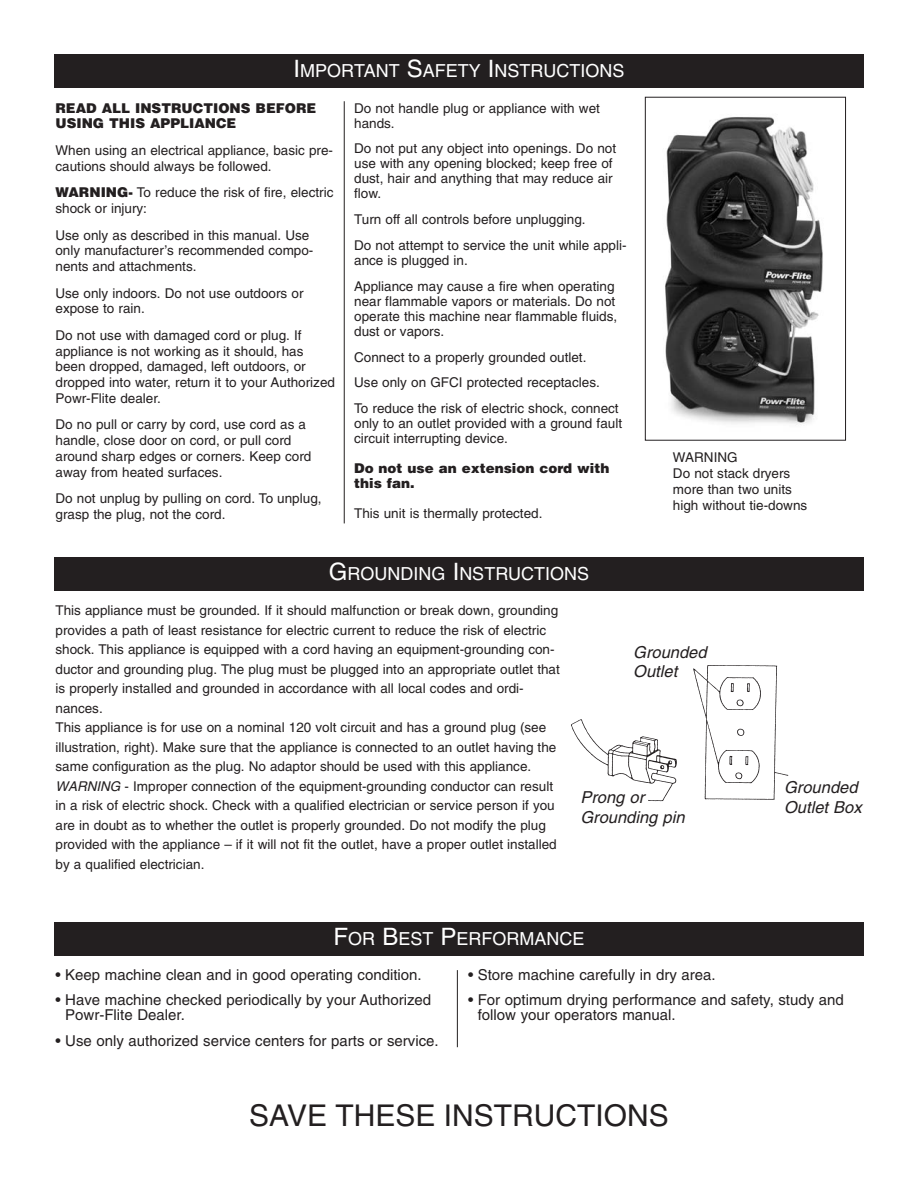
<style>
.page{position:relative;width:918px;height:1188px;background:#fff}
.page>*{position:absolute;margin:0;border:0;box-sizing:border-box;transform-origin:0 0}
.t1{font:30px "Helvetica";color:#231f20}
.t2{font:18px "Helvetica";color:#fff}
.t3{font:italic 16.5px/19.8px "Helvetica";color:#231f20}
.t4{font:15px/15px "Helvetica";color:#231f20}
.t5{font:13.5px/19.5px "Helvetica";color:#231f20}
.t6{font:900 13.5px/15.9px "Helvetica";color:#231f20}
.s1{font-size:24px}
.s2{font-weight:900}
.s3{font-style:italic}
</style>
<div class="page">
<div style="left:54px;top:557px;width:810px;height:34px;background:#231f20"></div>
<img style="left:571px;top:665px;width:218px;height:137px">
<div style="left:54px;top:54px;width:810px;height:34px;background:#231f20"></div>
<div style="left:54px;top:922px;width:810px;height:34px;background:#231f20"></div>
<hr style="left:344px;top:101px;width:1px;height:422px;background:#231f20">
<hr style="left:457px;top:970px;width:1px;height:77px;background:#231f20">
<img style="left:665px;top:117px;width:158px;height:308px">
<div style="left:645px;top:97px;width:201px;height:343px;border:1px solid #231f20"></div>
<h2 class="t2" style="left:294px;top:64px;width:332px"><span class="s1">I</span>MPORTANT <span class="s1">S</span>AFETY <span class="s1">I</span>NSTRUCTIONS</h2>
<p class="t6" style="left:55px;top:100px;width:262px">READ ALL INSTRUCTIONS BEFORE<br>USING THIS APPLIANCE</p>
<p class="t5" style="left:55px;top:144px;width:279px;line-height:15.8px">When using an electrical appliance, basic pre&shy;cautions should always be followed.</p>
<p class="t5" style="left:55px;top:186px;width:279px;line-height:15.8px"><span class="s2">WARNING-</span> To reduce the risk of fire, electric shock or injury:</p>
<p class="t5" style="left:55px;top:228px;width:259px;line-height:15.8px">Use only as described in this manual. Use only manufacturer’s recommended compo&shy;nents and attachments.</p>
<p class="t5" style="left:55px;top:286px;width:250px;line-height:15.8px">Use only indoors. Do not use outdoors or expose to rain.</p>
<p class="t5" style="left:55px;top:328px;width:281px;line-height:15.8px">Do not use with damaged cord or plug. If appliance is not working as it should, has been dropped, damaged, left outdoors, or dropped into water, return it to your Authorized Powr-Flite dealer.</p>
<p class="t5" style="left:55px;top:418px;width:257px;line-height:15.8px">Do no pull or carry by cord, use cord as a handle, close door on cord, or pull cord around sharp edges or corners. Keep cord away from heated surfaces.</p>
<p class="t5" style="left:55px;top:492px;width:268px;line-height:15.8px">Do not unplug by pulling on cord. To unplug, grasp the plug, not the cord.</p>
<p class="t5" style="left:354px;top:102px;width:247px;line-height:15px">Do not handle plug or appliance with wet hands.</p>
<p class="t5" style="left:354px;top:142px;width:263px;line-height:15px">Do not put any object into openings. Do not use with any opening blocked; keep free of dust, hair and anything that may reduce air flow.</p>
<p class="t5" style="left:354px;top:208px;width:274px;line-height:25.8px">Turn off all controls before unplugging.<br>Do not attempt to service the unit while appli-</p>
<p class="t5" style="left:354px;top:249px;width:262px;line-height:25.8px">ance is plugged in.<br>Appliance may cause a fire when operating</p>
<p class="t5" style="left:354px;top:295px;width:264px;line-height:15px">near flammable vapors or materials. Do not operate this machine near flammable fluids, dust or vapors.</p>
<p class="t5" style="left:354px;top:345px;width:266px;line-height:25.8px">Connect to a properly grounded outlet.<br>Use only on GFCI protected receptacles.<br>To reduce the risk of electric shock, connect</p>
<p class="t5" style="left:354px;top:417px;width:269px;line-height:15px">only to an outlet provided with a ground fault circuit interrupting device.</p>
<p class="t6" style="left:354px;top:461px;width:257px;line-height:15.1px">Do not use an extension cord with this fan.</p>
<p class="t5" style="left:354px;top:505px;width:190px">This unit is thermally protected.</p>
<h2 class="t2" style="left:329px;top:567px;width:262px"><span class="s1">G</span>ROUNDING <span class="s1">I</span>NSTRUCTIONS</h2>
<p class="t5" style="left:673px;top:450px;width:136px;line-height:16.2px">WARNING<br>Do not stack dryers more than two units high without tie-downs</p>
<p class="t5" style="left:55px;top:602px;width:506px">This appliance must be grounded. If it should malfunction or break down, grounding provides a path of least resistance for electric current to reduce the risk of electric shock. This appliance is equipped with a cord having an equipment-grounding con&shy;ductor and grounding plug. The plug must be plugged into an appropriate outlet that is properly installed and grounded in accordance with all local codes and ordi&shy;nances.<br>This appliance is for use on a nominal 120 volt circuit and has a ground plug (see illustration, right). Make sure that the appliance is connected to an outlet having the same configuration as the plug. No adaptor should be used with this appliance.<br><span class="s3">WARNING</span> - Improper connection of the equipment-grounding conductor can result in a risk of electric shock. Check with a qualified electrician or service person if you are in doubt as to whether the outlet is properly grounded. Do not modify the plug provided with the appliance – if it will not fit the outlet, have a proper outlet installed by a qualified electrician.</p>
<p class="t3" style="left:633px;top:643px;width:75px">Grounded<br>Outlet</p>
<p class="t3" style="left:580px;top:789px;width:106px">Prong or<br>Grounding pin</p>
<p class="t3" style="left:784px;top:779px;width:79px">Grounded<br>Outlet Box</p>
<h2 class="t2" style="left:333px;top:932px;width:253px"><span class="s1">F</span>OR <span class="s1">B</span>EST <span class="s1">P</span>ERFORMANCE</h2>
<p class="t4" style="left:56px;top:968px;width:368px">• Keep machine clean and in good operating condition.</p>
<p class="t4" style="left:65px;top:994px;width:367px;text-indent:-10px">• Have machine checked periodically by your Authorized<br>Powr-Flite Dealer.</p>
<p class="t4" style="left:56px;top:1035px;width:385px">• Use only authorized service centers for parts or service.</p>
<p class="t4" style="left:468px;top:968px;width:249px">• Store machine carefully in dry area.</p>
<p class="t4" style="left:478px;top:994px;width:368px;text-indent:-10px">• For optimum drying performance and safety, study and follow your operators manual.</p>
<h1 class="t1" style="left:249px;top:1104px;width:421px">SAVE THESE INSTRUCTIONS</h1>
</div>
